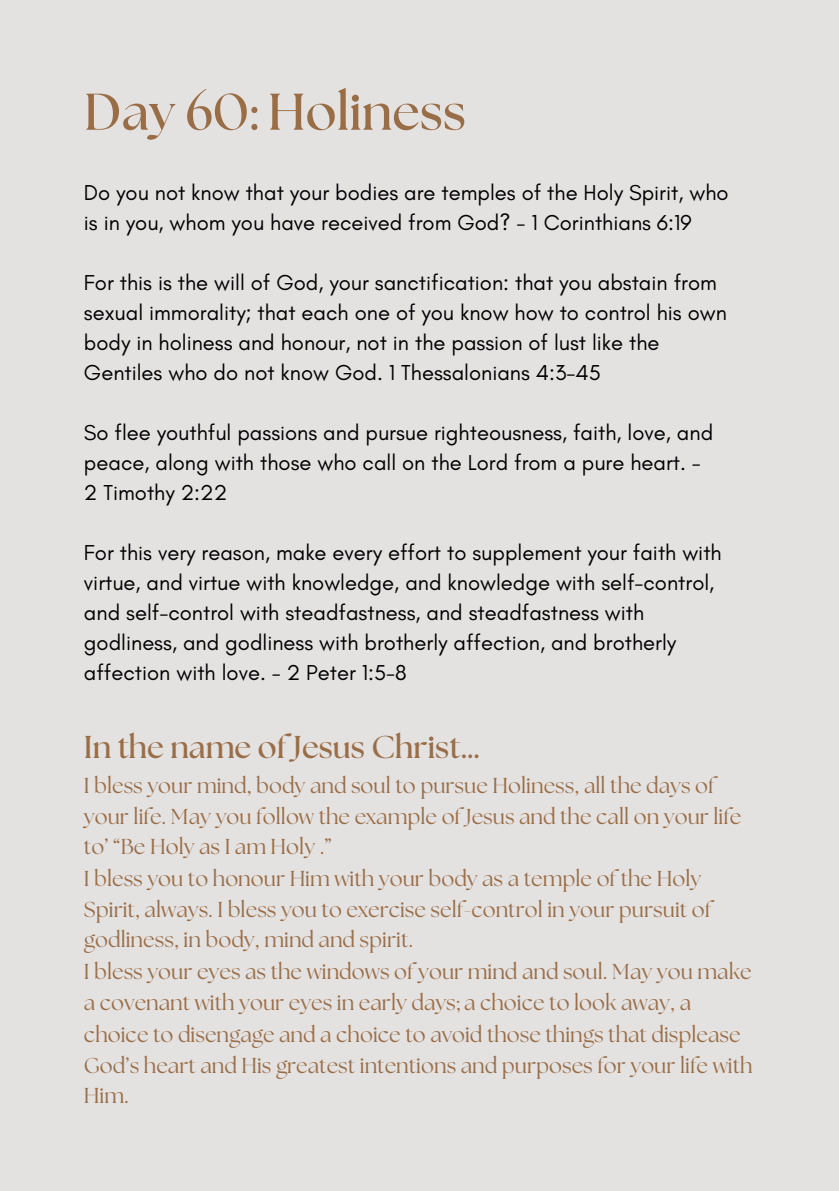
<style>
.page{position:relative;width:839px;height:1191px;background:#fff}
.page>*{position:absolute;margin:0;border:0;box-sizing:border-box;transform-origin:0 0}
.t1{font:700 51.6px "The Seasons";color:#996e47}
.t2{font:700 31.6px "The Seasons";color:#996e47}
.t3{font:22px/30px "Glacial Indifference";color:#000001}
.t4{font:21.6px/30.8px "The Seasons";color:#996e47}
</style>
<div class="page">
<div style="left:0;top:0;width:838px;height:1191px;background:#e4e1e1"></div>
<p class="t1" style="left:84px;top:88px;width:383px">Day 60: Holiness</p>
<h1 class="t3" style="left:84px;top:178px;width:646px">Do you not know that your bodies are temples of the Holy Spirit, who is in you, whom you have received from God? - 1 Corinthians 6:19</h1>
<p class="t3" style="left:84px;top:268px;width:644px">For this is the will of God, your sanctification: that you abstain from sexual immorality; that each one of you know how to control his own body in holiness and honour, not in the passion of lust like the Gentiles who do not know God. 1 Thessalonians 4:3-45</p>
<p class="t3" style="left:84px;top:418px;width:630px">So flee youthful passions and pursue righteousness, faith, love, and peace, along with those who call on the Lord from a pure heart. -</p>
<p class="t3" style="left:84px;top:478px;width:145px">2 Timothy 2:22</p>
<p class="t3" style="left:84px;top:538px;width:639px">For this very reason, make every effort to supplement your faith with virtue, and virtue with knowledge, and knowledge with self-control, and self-control with steadfastness, and steadfastness with godliness, and godliness with brotherly affection, and brotherly affection with love. - 2 Peter 1:5-8</p>
<p class="t2" style="left:84px;top:733px;width:396px">In the name of Jesus Christ…</p>
<p class="t4" style="left:84px;top:771px;width:659px">I bless your mind, body and soul to pursue Holiness, all the days of your life. May you follow the example of Jesus and the call on your life to’ “Be Holy as I am Holy .”</p>
<p class="t4" style="left:84px;top:864px;width:629px">I bless you to honour Him with your body as a temple of the Holy<br>Spirit, always. I bless you to exercise self-control in your pursuit of godliness, in body, mind and spirit.</p>
<p class="t4" style="left:84px;top:957px;width:670px">I bless your eyes as the windows of your mind and soul. May you make a covenant with your eyes in early days; a choice to look away, a choice to disengage and a choice to avoid those things that displease God’s heart and His greatest intentions and purposes for your life with Him.</p>
</div>
